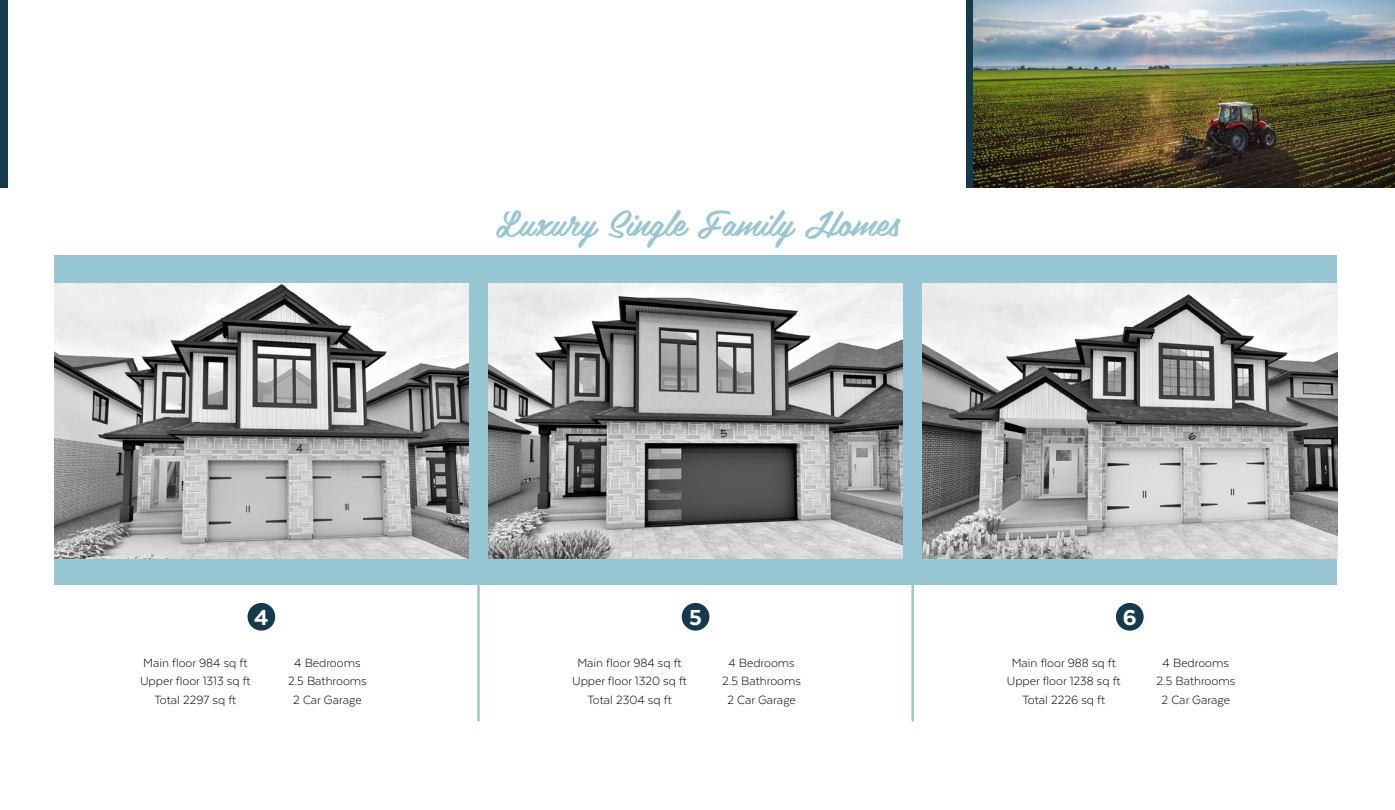
<style>
.page{position:relative;width:1395px;height:810px;background:#fff}
.page>*{position:absolute;margin:0;border:0;box-sizing:border-box;transform-origin:0 0}
.t1{font:35.25px "Belinda";color:#97c7d3}
.t2{font:800 25.12px "Texta Alt";color:#fff}
.t3{font:300 13.75px/18.8px "Texta";color:#000;text-align:center}
</style>
<div class="page">
<div style="left:54px;top:255px;width:1052px;height:330px;background:#97c7d3"></div>
<div style="left:923px;top:255px;width:414px;height:330px;background:#97c7d3"></div>
<hr style="left:477px;top:260px;width:3px;height:460px;background:#97c7d3">
<hr style="left:911px;top:260px;width:3px;height:460px;background:#97c7d3">
<img style="left:973px;top:0;width:422px;height:187px">
<div style="left:248px;top:603px;width:27px;height:28px;background:#133a4d;border-radius:50%"></div>
<div style="left:682px;top:603px;width:27px;height:28px;background:#133a4d;border-radius:50%"></div>
<div style="left:1116px;top:603px;width:28px;height:28px;background:#133a4d;border-radius:50%"></div>
<img style="left:54px;top:283px;width:415px;height:275px">
<img style="left:488px;top:283px;width:415px;height:275px">
<img style="left:923px;top:283px;width:414px;height:275px">
<h1 class="t1" style="left:495px;top:193px;width:406px">Luxury Single Family Homes</h1>
<h2 class="t2" style="left:254px;top:604px;width:16px">4</h2>
<h2 class="t2" style="left:689px;top:604px;width:14px">5</h2>
<h2 class="t2" style="left:1123px;top:604px;width:15px">6</h2>
<p class="t3" style="left:140px;top:653px;width:112px">Main floor 984 sq ft<br>Upper floor 1313 sq ft<br>Total 2297 sq ft</p>
<p class="t3" style="left:288px;top:653px;width:80px">4 Bedrooms<br>2.5 Bathrooms<br>2 Car Garage</p>
<p class="t3" style="left:572px;top:653px;width:116px">Main floor 984 sq ft<br>Upper floor 1320 sq ft<br>Total 2304 sq ft</p>
<p class="t3" style="left:722px;top:653px;width:80px">4 Bedrooms<br>2.5 Bathrooms<br>2 Car Garage</p>
<p class="t3" style="left:1007px;top:653px;width:115px">Main floor 988 sq ft<br>Upper floor 1238 sq ft<br>Total 2226 sq ft</p>
<p class="t3" style="left:1156px;top:653px;width:80px">4 Bedrooms<br>2.5 Bathrooms<br>2 Car Garage</p>
</div>
